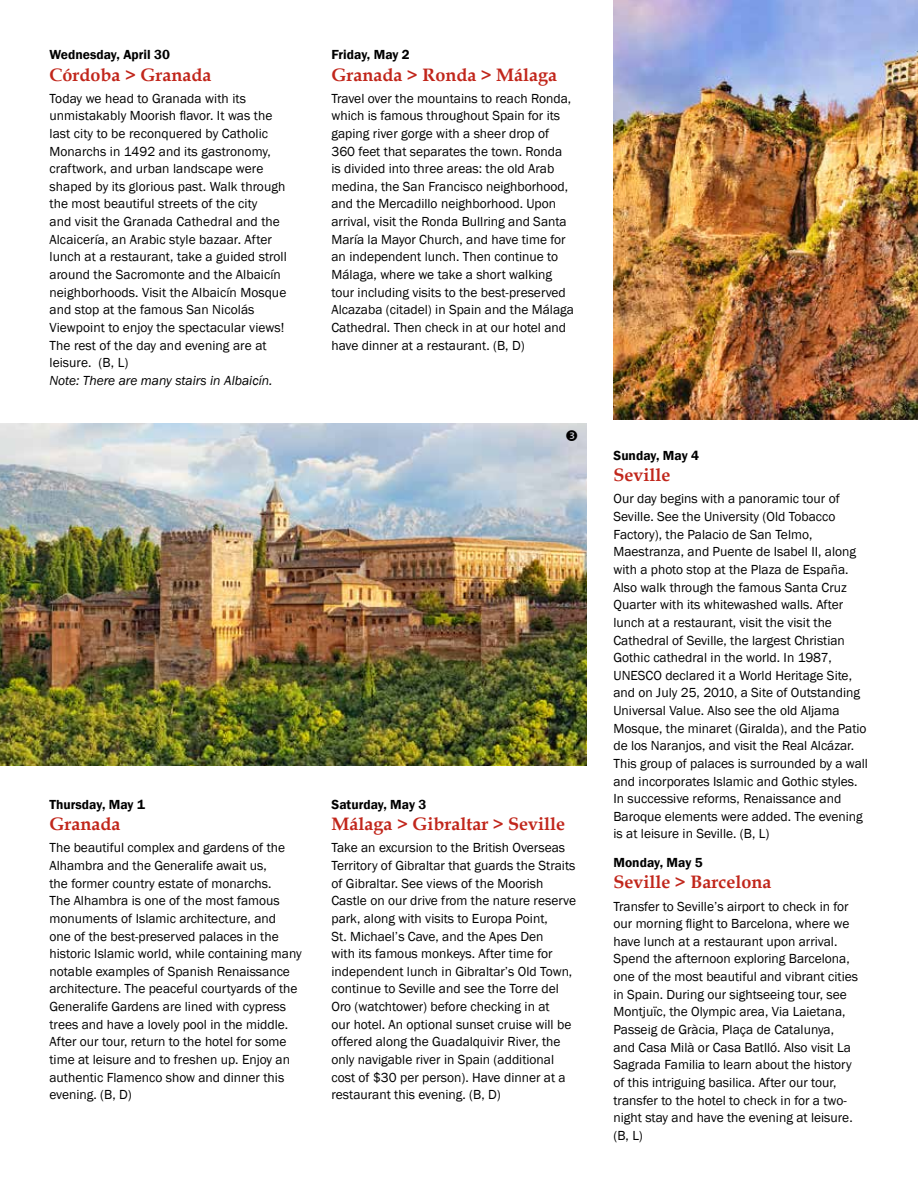
<style>
.page{position:relative;width:918px;height:1188px;background:#fff}
.page>*{position:absolute;margin:0;border:0;box-sizing:border-box;transform-origin:0 0}
.t1{font:700 18px "Book Antiqua";color:#c1261b}
.t2{font:13.5px/17.7px "Franklin Gothic";color:#000}
.t3{font:600 13.5px "Franklin Gothic";color:#000}
.s1{font-style:italic}
</style>
<div class="page">
<img style="left:614px;top:0;width:304px;height:419px">
<img style="left:0;top:423px;width:586px;height:343px">
<svg style="left:566px;top:430px;width:11px;height:11px"></svg>
<p class="t3" style="left:50px;top:46px;width:122px">Wednesday, April 30</p>
<p class="t1" style="left:50px;top:62px;width:163px">Córdoba &gt; Granada</p>
<p class="t2" style="left:50px;top:90px;width:239px">Today we head to Granada with its unmistakably Moorish flavor. It was the last city to be reconquered by Catholic Monarchs in 1492 and its gastronomy, craftwork, and urban landscape were shaped by its glorious past. Walk through the most beautiful streets of the city<br>and visit the Granada Cathedral and the Alcaicería, an Arabic style bazaar. After lunch at a restaurant, take a guided stroll around the Sacromonte and the Albaicín neighborhoods. Visit the Albaicín Mosque and stop at the famous San Nicolás Viewpoint to enjoy the spectacular views!<br>The rest of the day and evening are at leisure. (B, L)<br><span class="s1">Note: There are many stairs in Albaicín.</span></p>
<p class="t3" style="left:332px;top:46px;width:80px">Friday, May 2</p>
<p class="t1" style="left:332px;top:62px;width:227px">Granada &gt; Ronda &gt; Málaga</p>
<p class="t2" style="left:332px;top:90px;width:244px">Travel over the mountains to reach Ronda, which is famous throughout Spain for its gaping river gorge with a sheer drop of 360 feet that separates the town. Ronda is divided into three areas: the old Arab medina, the San Francisco neighborhood, and the Mercadillo neighborhood. Upon arrival, visit the Ronda Bullring and Santa María la Mayor Church, and have time for an independent lunch. Then continue to Málaga, where we take a short walking tour including visits to the best-preserved Alcazaba (citadel) in Spain and the Málaga Cathedral. Then check in at our hotel and have dinner at a restaurant. (B, D)</p>
<p class="t3" style="left:49px;top:796px;width:97px">Thursday, May 1</p>
<p class="t1" style="left:50px;top:812px;width:72px">Granada</p>
<p class="t2" style="left:50px;top:839px;width:254px">The beautiful complex and gardens of the Alhambra and the Generalife await us,<br>the former country estate of monarchs.<br>The Alhambra is one of the most famous monuments of Islamic architecture, and<br>one of the best-preserved palaces in the historic Islamic world, while containing many notable examples of Spanish Renaissance architecture. The peaceful courtyards of the Generalife Gardens are lined with cypress trees and have a lovely pool in the middle.<br>After our tour, return to the hotel for some time at leisure and to freshen up. Enjoy an authentic Flamenco show and dinner this evening. (B, D)</p>
<p class="t3" style="left:332px;top:796px;width:96px">Saturday, May 3</p>
<p class="t1" style="left:332px;top:812px;width:235px">Málaga &gt; Gibraltar &gt; Seville</p>
<p class="t2" style="left:332px;top:839px;width:246px">Take an excursion to the British Overseas Territory of Gibraltar that guards the Straits of Gibraltar. See views of the Moorish Castle on our drive from the nature reserve park, along with visits to Europa Point,<br>St. Michael’s Cave, and the Apes Den<br>with its famous monkeys. After time for independent lunch in Gibraltar’s Old Town, continue to Seville and see the Torre del Oro (watchtower) before checking in at<br>our hotel. An optional sunset cruise will be offered along the Guadalquivir River, the only navigable river in Spain (additional cost of $30 per person). Have dinner at a restaurant this evening. (B, D)</p>
<p class="t3" style="left:614px;top:447px;width:87px">Sunday, May 4</p>
<p class="t1" style="left:614px;top:463px;width:58px">Seville</p>
<p class="t2" style="left:614px;top:490px;width:256px">Our day begins with a panoramic tour of Seville. See the University (Old Tobacco Factory), the Palacio de San Telmo, Maestranza, and Puente de Isabel II, along with a photo stop at the Plaza de España.<br>Also walk through the famous Santa Cruz Quarter with its whitewashed walls. After lunch at a restaurant, visit the visit the Cathedral of Seville, the largest Christian Gothic cathedral in the world. In 1987, UNESCO declared it a World Heritage Site, and on July 25, 2010, a Site of Outstanding Universal Value. Also see the old Aljama Mosque, the minaret (Giralda), and the Patio de los Naranjos, and visit the Real Alcázar.<br>This group of palaces is surrounded by a wall and incorporates Islamic and Gothic styles.<br>In successive reforms, Renaissance and Baroque elements were added. The evening is at leisure in Seville. (B, L)</p>
<p class="t3" style="left:614px;top:854px;width:91px">Monday, May 5</p>
<p class="t1" style="left:614px;top:870px;width:159px">Seville &gt; Barcelona</p>
<p class="t2" style="left:614px;top:898px;width:246px">Transfer to Seville’s airport to check in for our morning flight to Barcelona, where we have lunch at a restaurant upon arrival.<br>Spend the afternoon exploring Barcelona, one of the most beautiful and vibrant cities in Spain. During our sightseeing tour, see Montjuïc, the Olympic area, Via Laietana, Passeig de Gràcia, Plaça de Catalunya, and Casa Milà or Casa Batlló. Also visit La Sagrada Familia to learn about the history of this intriguing basilica. After our tour, transfer to the hotel to check in for a two&shy;night stay and have the evening at leisure. (B, L)</p>
</div>
